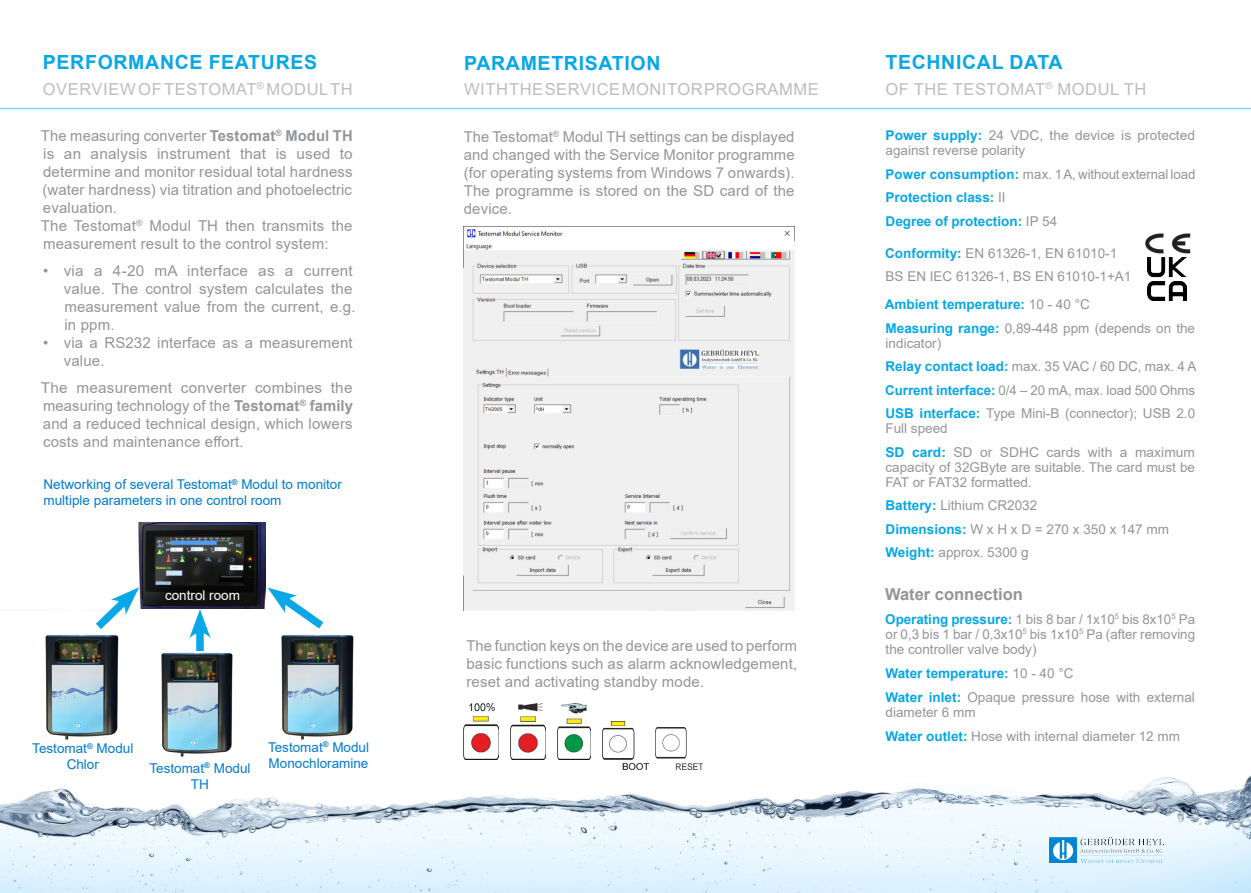
<style>
.page{position:relative;width:1251px;height:893px;background:#fff}
.page>*{position:absolute;margin:0;border:0;box-sizing:border-box;transform-origin:0 0}
.t1{font:700 19.5px "Arial";letter-spacing:.035em;color:#08a7e6}
.t2{font:16.5px "Arial";letter-spacing:.035em;color:#bcbdc0}
.t3{font:700 16.5px "Arial";color:#939598}
.t4{font:15px/18px "Arial";letter-spacing:.01em;color:#939598;text-align:justify}
.t5{font:13.5px/15px "Arial";color:#939598}
.t6{font:13.5px/16.2px "Arial";color:#027bce;text-align:center}
.t7{font:700 13.5px "Arial";color:#08a7e6}
.t8{font:13.5px "Arial";color:#fff}
.s1{font-weight:700}
.s2{font-weight:700;color:#08a7e6}
.s3{font-weight:400;color:#939598}
</style>
<div class="page">
<img style="left:0;top:609px;width:1250px;height:284px">
<img style="left:1049px;top:838px;width:113px;height:25px">
<hr style="left:0;top:108px;width:1250px;height:1px;background:#00aeef">
<img style="left:1145px;top:233px;width:46px;height:26px">
<img style="left:463px;top:226px;width:331px;height:384px">
<img style="left:463px;top:704px;width:35px;height:55px">
<img style="left:510px;top:704px;width:35px;height:55px">
<img style="left:557px;top:704px;width:33px;height:55px">
<img style="left:603px;top:721px;width:45px;height:49px">
<img style="left:655px;top:727px;width:47px;height:43px">
<img style="left:138px;top:523px;width:127px;height:85px">
<img style="left:143px;top:525px;width:114px;height:81px">
<img style="left:218px;top:574px;width:28px;height:13px">
<img style="left:155px;top:643px;width:86px;height:122px">
<img style="left:39px;top:625px;width:88px;height:123px">
<svg style="left:88px;top:587px;width:51px;height:50px"></svg>
<div style="left:196px;top:626px;width:8px;height:25px;background:#08a7e6"></div>
<svg style="left:189px;top:609px;width:21px;height:29px"></svg>
<img style="left:274px;top:625px;width:89px;height:123px">
<svg style="left:267px;top:587px;width:64px;height:49px"></svg>
<img style="left:1147px;top:258px;width:38px;height:42px">
<p class="t1" style="left:43px;top:49px;width:276px">PERFORMANCE FEATURES</p>
<p class="t1" style="left:464px;top:49px;width:198px">PARAMETRISATION</p>
<p class="t1" style="left:885px;top:49px;width:179px">TECHNICAL DATA</p>
<p class="t2" style="left:43px;top:78px;width:311px">OVERVIEW OF TESTOMAT<sup>®</sup> MODUL TH</p>
<p class="t2" style="left:464px;top:78px;width:356px">WITH THE SERVICE MONITOR PROGRAMME</p>
<p class="t2" style="left:885px;top:78px;width:262px">OF THE TESTOMAT<sup>®</sup> MODUL TH</p>
<p class="t4" style="left:463px;top:128px;width:332px">The Testomat<sup>®</sup> Modul TH settings can be displayed and changed with the Service Monitor programme (for operating systems from Windows 7 onwards).<br>The programme is stored on the SD card of the device.</p>
<p class="t4" style="left:41px;top:127px;width:313px">The measuring converter <span class="s1">Testomat</span><sup>®</sup> <span class="s1">Modul TH </span>is an analysis instrument that is used to determine and monitor residual total hardness (water hardness) via titration and photoelectric evaluation.</p>
<p class="t4" style="left:41px;top:217px;width:313px">The Testomat<sup>®</sup> Modul TH then transmits the measurement result to the control system:</p>
<p class="t4" style="left:64px;top:262px;width:293px;text-align:left;text-indent:-20px">• via a 4-20 mA interface as a current value. The control system calculates the measurement value from the current, e.g. in ppm.</p>
<p class="t4" style="left:64px;top:334px;width:290px;text-indent:-20px">• via a RS232 interface as a measurement value.</p>
<p class="t4" style="left:41px;top:378px;width:314px">The measurement converter combines the measuring technology of the <span class="s1">Testomat</span><sup>®</sup> <span class="s1">family </span>and a reduced technical design, which lowers costs and maintenance effort.</p>
<p class="t5" style="left:885px;top:128px;width:311px"><span class="s2">Power supply:</span> 24 VDC, the device is protected against reverse polarity</p>
<p class="t5" style="left:885px;top:167px;width:311px"><span class="s2">Power consumption:</span> max. 1 A, without external load</p>
<p class="t7" style="left:885px;top:188px;width:122px">Protection class: <span class="s3">II</span></p>
<p class="t7" style="left:885px;top:212px;width:173px">Degree of protection: <span class="s3">IP 54</span></p>
<p class="t5" style="left:885px;top:246px;width:233px"><span class="s2">Conformity:</span> EN 61326-1, EN 61010-1</p>
<p class="t5" style="left:885px;top:269px;width:247px">BS EN IEC 61326-1, BS EN 61010-1+A1</p>
<p class="t7" style="left:884px;top:295px;width:206px">Ambient temperature: <span class="s3">10 - 40 °C</span></p>
<p class="t5" style="left:885px;top:320px;width:311px"><span class="s2">Measuring range:</span> 0,89-448 ppm (depends on the indicator)</p>
<p class="t5" style="left:885px;top:359px;width:312px"><span class="s2">Relay contact load:</span> max. 35 VAC / 60 DC, max. 4 A</p>
<p class="t5" style="left:885px;top:382px;width:311px"><span class="s2">Current interface:</span> 0/4 – 20 mA, max. load 500 Ohms</p>
<p class="t5" style="left:885px;top:406px;width:311px"><span class="s2">USB interface:</span> Type Mini-B (connector); USB 2.0<br>Full speed</p>
<p class="t5" style="left:885px;top:444px;width:311px;text-align:justify"><span class="s2">SD card:</span> SD or SDHC cards with a maximum capacity of 32GByte are suitable. The card must be FAT or FAT32 formatted.</p>
<p class="t5" style="left:885px;top:498px;width:153px"><span class="s2">Battery:</span> Lithium CR2032</p>
<p class="t5" style="left:885px;top:521px;width:285px"><span class="s2">Dimensions:</span> W x H x D = 270 x 350 x 147 mm</p>
<p class="t5" style="left:885px;top:545px;width:145px"><span class="s2">Weight:</span> approx. 5300 g</p>
<p class="t3" style="left:884px;top:583px;width:139px">Water connection</p>
<p class="t5" style="left:885px;top:611px;width:311px;text-align:justify"><span class="s2">Operating pressure:</span> 1 bis 8 bar / 1x10<sup>5</sup> bis 8x10<sup>5</sup> Pa or 0,3 bis 1 bar / 0,3x10<sup>5</sup> bis 1x10<sup>5</sup> Pa (after removing the controller valve body)</p>
<p class="t7" style="left:885px;top:663px;width:189px">Water temperature: <span class="s3">10 - 40 °C</span></p>
<p class="t5" style="left:885px;top:689px;width:311px"><span class="s2">Water inlet:</span> Opaque pressure hose with external diameter 6 mm</p>
<p class="t5" style="left:885px;top:728px;width:296px"><span class="s2">Water outlet:</span> Hose with internal diameter 12 mm</p>
<p class="t6" style="left:44px;top:476px;width:300px;text-align:left">Networking of several Testomat<sup>®</sup> Modul to monitor multiple parameters in one control room</p>
<p class="t8" style="left:165px;top:586px;width:77px">control room</p>
<p class="t4" style="left:466px;top:637px;width:332px">The function keys on the device are used to perform basic functions such as alarm acknowledgement, reset and activating standby mode.</p>
<p class="t6" style="left:268px;top:739px;width:103px;text-align:left">Testomat<sup>®</sup> Modul<br>Monochloramine</p>
<p class="t6" style="left:32px;top:740px;width:103px">Testomat<sup>®</sup> Modul<br>Chlor</p>
<p class="t6" style="left:149px;top:760px;width:103px">Testomat<sup>®</sup> Modul<br>TH</p>
</div>
